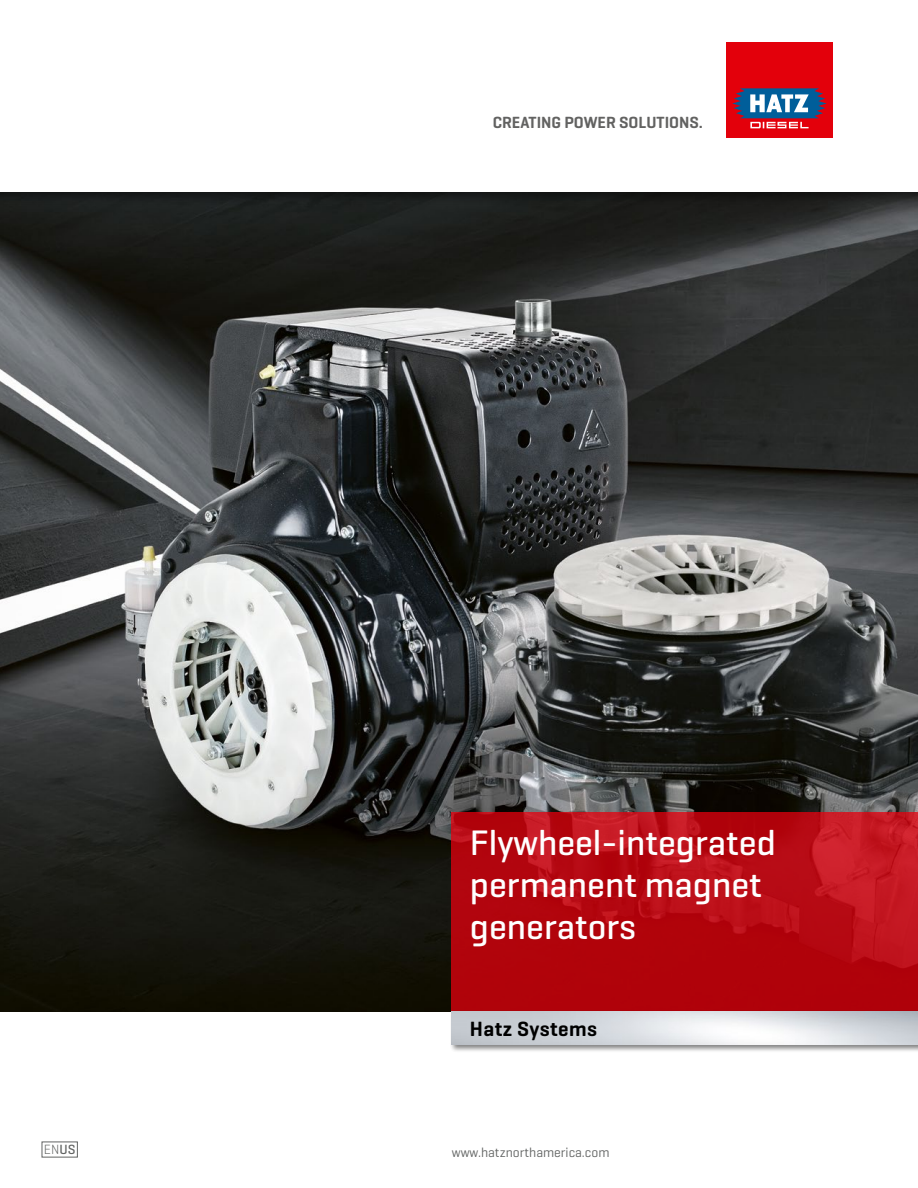
<style>
.page{position:relative;width:918px;height:1188px;background:#fff}
.page>*{position:absolute;margin:0;border:0;box-sizing:border-box;transform-origin:0 0}
.t1{font:500 36px/42px "Geogrotesque";color:#fff}
.t2{font:600 21px "Geogrotesque";letter-spacing:.02em;color:#000}
.t3{font:600 16.5px "Geogrotesque";color:#626261}
.t4{font:300 13.65px "Geogrotesque";color:#626463}
.t5{font:13.5px "Geogrotesque";color:#626463}
.s1{font-weight:500}
</style>
<div class="page">
<img style="left:0;top:205px;width:918px;height:807px">
<div style="left:0;top:0;width:918px;height:205px;background:#000;opacity:.5"></div>
<div style="left:0;top:0;width:918px;height:191px;background:#fff"></div>
<svg style="left:451px;top:812px;width:467px;height:198px;background:#b60912"></svg>
<div style="left:449px;top:1010px;width:469px;height:43px;background:#000;opacity:.5"></div>
<img style="left:451px;top:1012px;width:467px;height:33px">
<svg style="left:726px;top:42px;width:107px;height:1px"></svg>
<div style="left:726px;top:43px;width:107px;height:95px;background:#e3000b"></div>
<svg style="left:732px;top:88px;width:95px;height:40px"></svg>
<p class="t4" style="left:44px;top:1141px;width:33px">EN<span class="s1">US</span></p>
<p class="t3" style="left:493px;top:112px;width:212px">CREATING POWER SOLUTIONS.</p>
<p class="t1" style="left:470px;top:821px;width:307px">Flywheel-integrated permanent magnet generators</p>
<p class="t2" style="left:470px;top:1016px;width:128px">Hatz Systems</p>
<p class="t5" style="left:452px;top:1144px;width:159px">www.hatznorthamerica.com</p>
</div>
